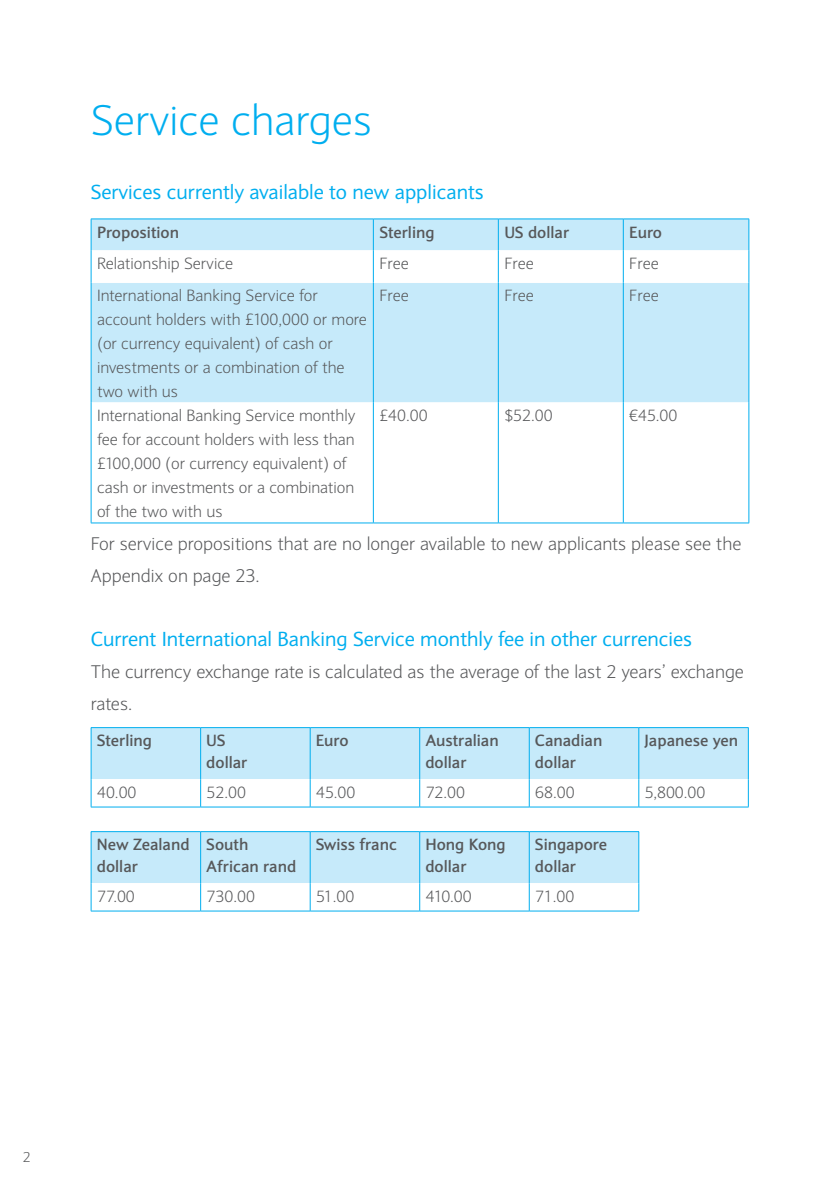
<style>
.page{position:relative;width:840px;height:1191px;background:#fff}
.page>*{position:absolute;margin:0;border:0;box-sizing:border-box;transform-origin:0 0}
.t1{font:300 42px "Expert Sans";color:#00aeef}
.t2{font:20px "Expert Sans";color:#00aeef}
.t3{font:300 18px/32px "Expert Sans";color:#57585a}
.t4{font:300 16px/24px "Expert Sans";color:#57585a}
.t5{font:700 16px/22px "Expert Sans";color:#57585a}
.t6{font:300 14px "Expert Sans";color:#57585a}
</style>
<div class="page">
<div style="left:92px;top:220px;width:656px;height:182px;background:#c6eafa"></div>
<svg style="left:92px;top:251px;width:656px;height:31px"></svg>
<hr style="left:91px;top:250px;width:282px;height:1px;background:#fff">
<hr style="left:373px;top:250px;width:124px;height:1px;background:#fff">
<hr style="left:498px;top:250px;width:124px;height:1px;background:#fff">
<hr style="left:623px;top:250px;width:125px;height:1px;background:#fff">
<hr style="left:91px;top:282px;width:282px;height:1px;background:#fff">
<hr style="left:373px;top:282px;width:124px;height:1px;background:#fff">
<hr style="left:498px;top:282px;width:124px;height:1px;background:#fff">
<hr style="left:623px;top:282px;width:125px;height:1px;background:#fff">
<hr style="left:91px;top:219px;width:1px;height:32px;background:#00aeef">
<hr style="left:91px;top:219px;width:282px;height:1px;background:#00aeef">
<hr style="left:373px;top:219px;width:125px;height:1px;background:#00aeef">
<hr style="left:498px;top:219px;width:125px;height:1px;background:#00aeef">
<hr style="left:623px;top:219px;width:125px;height:1px;background:#00aeef">
<hr style="left:373px;top:219px;width:1px;height:32px;background:#00aeef">
<hr style="left:497px;top:219px;width:1px;height:32px;background:#00aeef">
<hr style="left:622px;top:219px;width:1px;height:32px;background:#00aeef">
<hr style="left:748px;top:219px;width:1px;height:32px;background:#00aeef">
<hr style="left:91px;top:251px;width:1px;height:31px;background:#00aeef">
<hr style="left:373px;top:251px;width:1px;height:31px;background:#00aeef">
<hr style="left:497px;top:251px;width:1px;height:31px;background:#00aeef">
<hr style="left:622px;top:251px;width:1px;height:31px;background:#00aeef">
<hr style="left:748px;top:251px;width:1px;height:31px;background:#00aeef">
<hr style="left:91px;top:282px;width:1px;height:121px;background:#00aeef">
<hr style="left:91px;top:403px;width:1px;height:119px;background:#00aeef">
<hr style="left:373px;top:282px;width:1px;height:121px;background:#00aeef">
<hr style="left:373px;top:403px;width:1px;height:119px;background:#00aeef">
<hr style="left:497px;top:282px;width:1px;height:121px;background:#00aeef">
<hr style="left:622px;top:282px;width:1px;height:121px;background:#00aeef">
<hr style="left:748px;top:282px;width:1px;height:121px;background:#00aeef">
<hr style="left:497px;top:403px;width:1px;height:119px;background:#00aeef">
<hr style="left:622px;top:403px;width:1px;height:119px;background:#00aeef">
<hr style="left:748px;top:403px;width:1px;height:119px;background:#00aeef">
<hr style="left:91px;top:522px;width:282px;height:1px;background:#00aeef">
<hr style="left:373px;top:522px;width:125px;height:1px;background:#00aeef">
<hr style="left:498px;top:522px;width:125px;height:1px;background:#00aeef">
<hr style="left:623px;top:522px;width:125px;height:1px;background:#00aeef">
<svg style="left:91px;top:727px;width:657px;height:79px"></svg>
<hr style="left:91px;top:806px;width:109px;height:1px;background:#00aeef">
<hr style="left:200px;top:806px;width:110px;height:1px;background:#00aeef">
<hr style="left:310px;top:806px;width:109px;height:1px;background:#00aeef">
<hr style="left:419px;top:806px;width:110px;height:1px;background:#00aeef">
<hr style="left:529px;top:806px;width:109px;height:1px;background:#00aeef">
<hr style="left:638px;top:806px;width:110px;height:1px;background:#00aeef">
<svg style="left:91px;top:831px;width:548px;height:80px"></svg>
<hr style="left:91px;top:910px;width:109px;height:1px;background:#00aeef">
<hr style="left:200px;top:910px;width:110px;height:1px;background:#00aeef">
<hr style="left:310px;top:910px;width:109px;height:1px;background:#00aeef">
<hr style="left:419px;top:910px;width:110px;height:1px;background:#00aeef">
<hr style="left:529px;top:910px;width:109px;height:1px;background:#00aeef">
<h1 class="t1" style="left:91px;top:95px;width:282px">Service charges</h1>
<p class="t2" style="left:91px;top:180px;width:394px">Services currently available to new applicants</p>
<p class="t5" style="left:97px;top:221px;width:83px">Proposition</p>
<p class="t5" style="left:379px;top:221px;width:57px">Sterling</p>
<p class="t5" style="left:504px;top:221px;width:66px">US dollar</p>
<p class="t5" style="left:629px;top:221px;width:34px">Euro</p>
<p class="t4" style="left:97px;top:252px;width:137px">Relationship Service</p>
<p class="t4" style="left:379px;top:252px;width:31px">Free</p>
<p class="t4" style="left:504px;top:252px;width:31px">Free</p>
<p class="t4" style="left:629px;top:252px;width:31px">Free</p>
<p class="t4" style="left:97px;top:283px;width:271px">International Banking Service for account holders with £100,000 or more (or currency equivalent) of cash or investments or a combination of the two with us</p>
<p class="t4" style="left:379px;top:283px;width:31px">Free</p>
<p class="t4" style="left:504px;top:283px;width:31px">Free</p>
<p class="t4" style="left:629px;top:283px;width:31px">Free</p>
<p class="t4" style="left:97px;top:403px;width:260px">International Banking Service monthly fee for account holders with less than £100,000 (or currency equivalent) of cash or investments or a combination of the two with us</p>
<p class="t4" style="left:379px;top:404px;width:50px">£40.00</p>
<p class="t4" style="left:504px;top:404px;width:50px">$52.00</p>
<p class="t4" style="left:629px;top:404px;width:49px">€45.00</p>
<p class="t3" style="left:91px;top:528px;width:651px">For service propositions that are no longer available to new applicants please see the<br>Appendix on page 23.</p>
<p class="t2" style="left:91px;top:627px;width:602px">Current International Banking Service monthly fee in other currencies</p>
<p class="t3" style="left:91px;top:656px;width:654px">The currency exchange rate is calculated as the average of the last 2 years’ exchange rates.</p>
<p class="t5" style="left:97px;top:729px;width:57px">Sterling</p>
<p class="t5" style="left:206px;top:729px;width:43px">US dollar</p>
<p class="t5" style="left:316px;top:729px;width:34px">Euro</p>
<p class="t5" style="left:425px;top:729px;width:75px">Australian dollar</p>
<p class="t5" style="left:534px;top:729px;width:69px">Canadian dollar</p>
<p class="t5" style="left:644px;top:729px;width:95px">Japanese yen</p>
<p class="t4" style="left:97px;top:780px;width:41px">40.00</p>
<p class="t4" style="left:206px;top:780px;width:41px">52.00</p>
<p class="t4" style="left:316px;top:780px;width:41px">45.00</p>
<p class="t4" style="left:425px;top:780px;width:41px">72.00</p>
<p class="t4" style="left:535px;top:780px;width:41px">68.00</p>
<p class="t4" style="left:644px;top:780px;width:62px">5,800.00</p>
<p class="t5" style="left:97px;top:833px;width:94px">New Zealand dollar</p>
<p class="t5" style="left:206px;top:833px;width:91px">South<br>African rand</p>
<p class="t5" style="left:316px;top:833px;width:83px">Swiss franc</p>
<p class="t5" style="left:425px;top:833px;width:82px">Hong Kong dollar</p>
<p class="t5" style="left:534px;top:833px;width:74px">Singapore dollar</p>
<p class="t4" style="left:97px;top:884px;width:39px">77.00</p>
<p class="t4" style="left:206px;top:884px;width:50px">730.00</p>
<p class="t4" style="left:316px;top:884px;width:40px">51.00</p>
<p class="t4" style="left:425px;top:884px;width:48px">410.00</p>
<p class="t4" style="left:535px;top:884px;width:41px">71.00</p>
<p class="t6" style="left:23px;top:1149px;width:9px">2</p>
</div>
